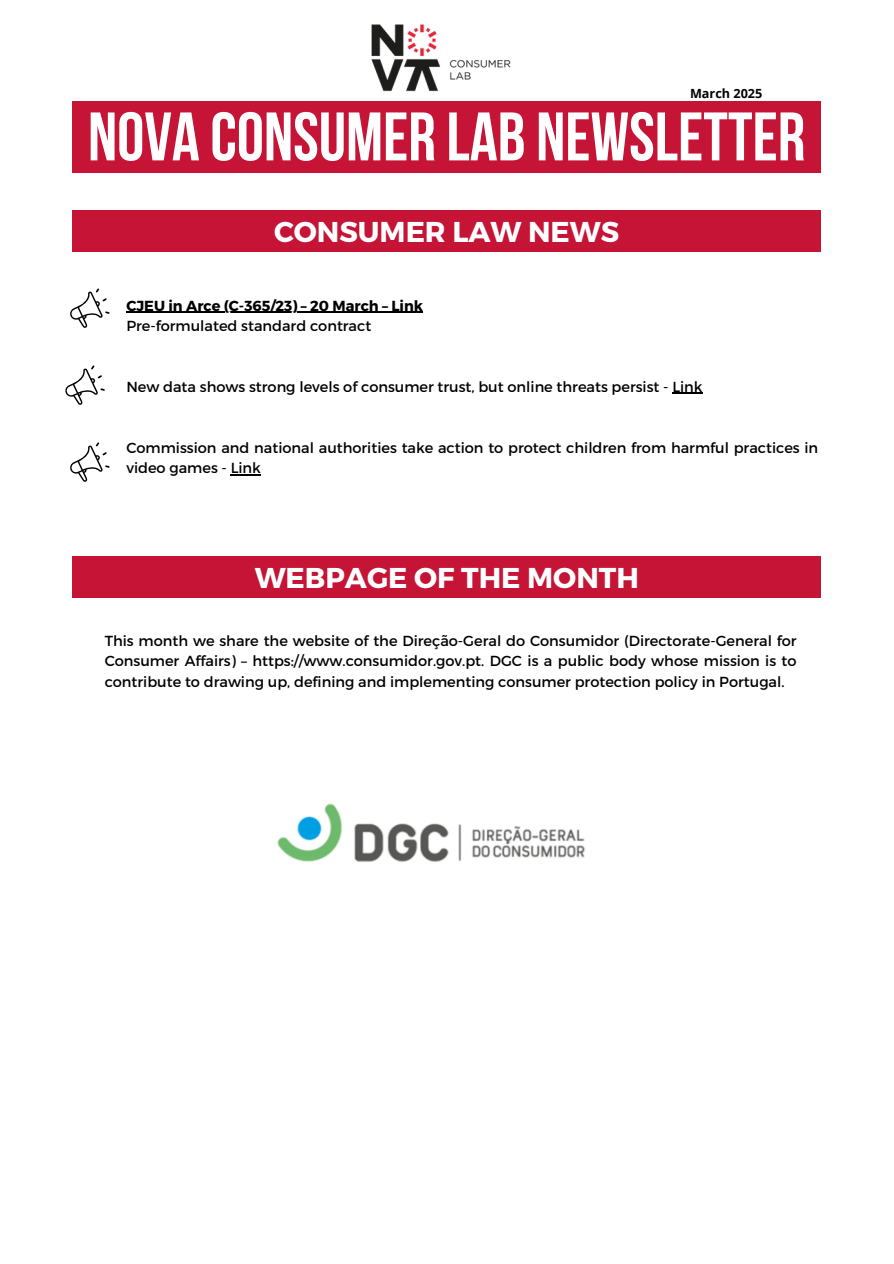
<style>
.page{position:relative;width:894px;height:1264px;background:#fff}
.page>*{position:absolute;margin:0;border:0;box-sizing:border-box;transform-origin:0 0}
.t1{font:68.4px "Bebas Neue Cyrillic";color:#fff}
.t2{font:700 28.65px "Montserrat";color:#fff}
.t3{font:14.55px/20.2px "Montserrat";color:#000}
.t4{font:700 14.55px "Montserrat";color:#000}
.t5{font:700 12.6px "Open Sans";color:#000}
</style>
<div class="page">
<div style="left:72px;top:101px;width:748px;height:72px;background:#c51436"></div>
<img style="left:371px;top:24px;width:140px;height:68px">
<svg style="left:70px;top:442px;width:40px;height:40px"></svg>
<div style="left:72px;top:210px;width:748px;height:41px;background:#c51436"></div>
<hr style="left:126px;top:312px;width:265px;height:1px;background:#000">
<hr style="left:391px;top:312px;width:32px;height:1px;background:#000">
<hr style="left:672px;top:393px;width:30px;height:1px;background:#000">
<hr style="left:231px;top:474px;width:30px;height:1px;background:#000">
<svg style="left:70px;top:288px;width:40px;height:40px"></svg>
<svg style="left:65px;top:365px;width:40px;height:40px"></svg>
<div style="left:72px;top:556px;width:748px;height:42px;background:#c51436"></div>
<img style="left:277px;top:803px;width:308px;height:59px">
<h3 class="t5" style="left:689px;top:85px;width:74px">March 2025</h3>
<h3 class="t1" style="left:88px;top:109px;width:718px">NOVA CONSUMER LAB NEWSLETTER</h3>
<p class="t2" style="left:274px;top:213px;width:347px">CONSUMER LAW NEWS</p>
<p class="t4" style="left:126px;top:296px;width:298px">CJEU in Arce (C-365/23) – 20 March – Link</p>
<h1 class="t3" style="left:126px;top:315px;width:246px">Pre-formulated standard contract</h1>
<h2 class="t3" style="left:126px;top:376px;width:577px">New data shows strong levels of consumer trust, but online threats persist - Link</h2>
<p class="t3" style="left:126px;top:436px;width:693px">Commission and national authorities take action to protect children from harmful practices in video games - Link</p>
<h3 class="t2" style="left:254px;top:559px;width:385px">WEBPAGE OF THE MONTH</h3>
<p class="t3" style="left:105px;top:630px;width:693px;text-align:justify">This month we share the website of the Direção-Geral do Consumidor (Directorate-General for Consumer Affairs) – https://www.consumidor.gov.pt. DGC is a public body whose mission is to contribute to drawing up, defining and implementing consumer protection policy in Portugal.</p>
</div>
